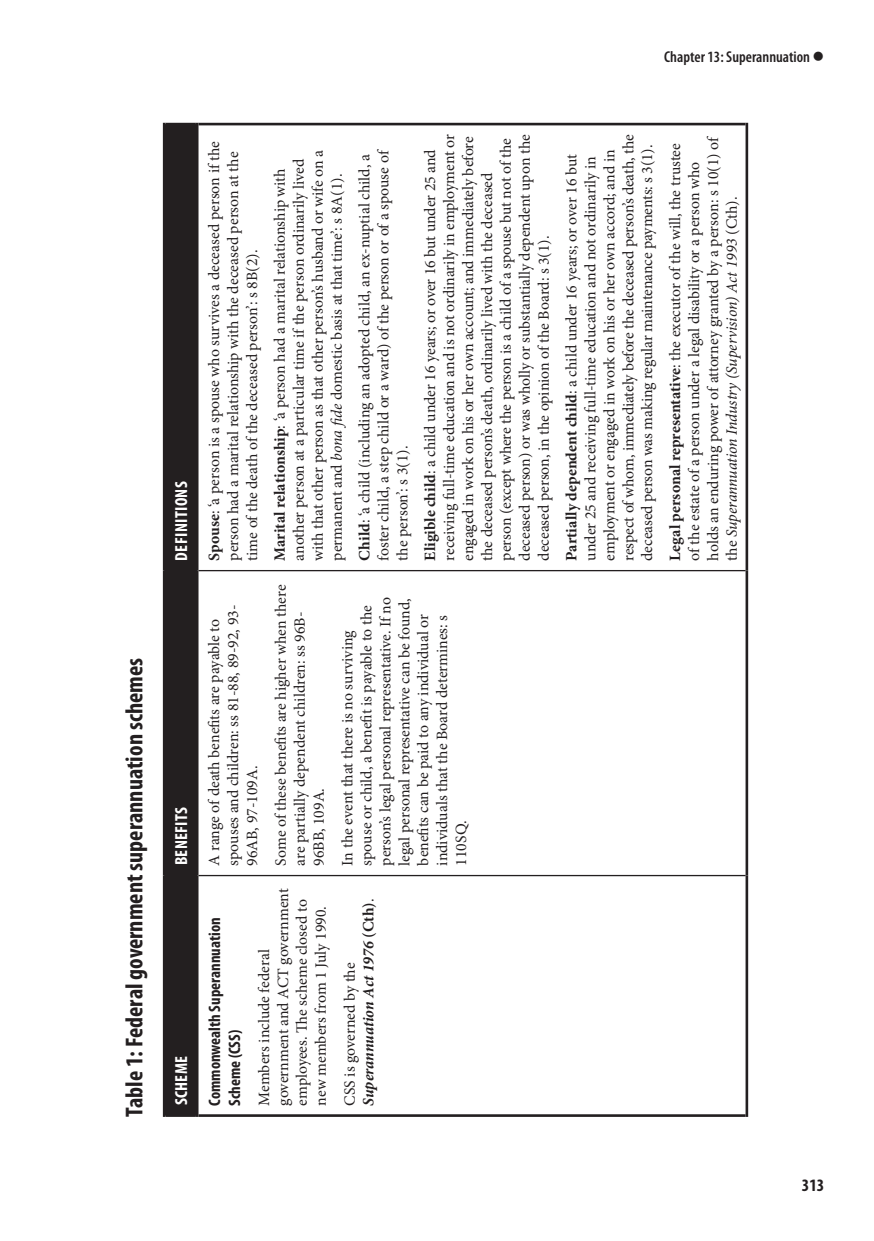
<style>
.page{position:relative;width:874px;height:1241px;background:#fff}
.page>*{position:absolute;margin:0;border:0;box-sizing:border-box;transform-origin:0 0}
.t1{font:700 condensed 24.5px "Myriad Pro";color:#231f20}
.t2{font:700 condensed 17.5px "Myriad Pro";letter-spacing:.02em;color:#fff}
.t3{font:700 condensed 17.5px "Myriad Pro";color:#231f20}
.t4{font:700 condensed 16.62px/19.9px "Myriad Pro";color:#231f20}
.t5{font:15.75px/18.9px "Minion Pro";letter-spacing:-.005em;color:#231f20}
.t6{font:italic 700 15.75px/18.9px "Minion Pro";letter-spacing:-.005em;color:#231f20}
.t7{font:600 condensed 15.75px "Myriad Pro";color:#231f20}
.s1{font-weight:700}
.s2{font-style:italic}
.s3{font-weight:400;font-style:normal}
.s4{font-style:normal}
</style>
<div class="page">
<div style="left:165px;top:125px;width:31px;height:989px;background:#231f20"></div>
<hr style="left:165px;top:874px;width:31px;height:2px;background:#231f20">
<hr style="left:165px;top:570px;width:31px;height:1px;background:#231f20">
<hr style="left:198px;top:874px;width:547px;height:2px;background:#231f20">
<hr style="left:198px;top:570px;width:547px;height:1px;background:#231f20">
<hr style="left:198px;top:1114px;width:547px;height:2px;background:#231f20">
<hr style="left:198px;top:123px;width:547px;height:2px;background:#231f20">
<hr style="left:163px;top:875px;width:2px;height:241px;background:#231f20">
<hr style="left:165px;top:1114px;width:31px;height:2px;background:#231f20">
<hr style="left:163px;top:570px;width:2px;height:305px;background:#231f20">
<hr style="left:163px;top:123px;width:2px;height:447px;background:#231f20">
<hr style="left:165px;top:123px;width:31px;height:2px;background:#231f20">
<hr style="left:196px;top:875px;width:2px;height:241px;background:#231f20">
<hr style="left:196px;top:570px;width:2px;height:305px;background:#231f20">
<hr style="left:196px;top:123px;width:2px;height:447px;background:#231f20">
<hr style="left:745px;top:875px;width:2px;height:241px;background:#231f20">
<hr style="left:745px;top:570px;width:2px;height:305px;background:#231f20">
<hr style="left:745px;top:123px;width:2px;height:447px;background:#231f20">
<h1 class="t1" style="left:119px;top:1116px;width:460px;rotate:-90deg">Table 1: Federal government superannuation schemes</h1>
<p class="t7" style="left:664px;top:47px;width:161px">Chapter 13: Superannuation ●</p>
<p class="t2" style="left:170px;top:560px;width:79px;rotate:-90deg">Definitions</p>
<p class="t2" style="left:170px;top:865px;width:59px;rotate:-90deg">Benefits</p>
<p class="t2" style="left:170px;top:1105px;width:50px;rotate:-90deg">Scheme</p>
<p class="t5" style="left:205px;top:560px;width:421px;rotate:-90deg"><span class="s1">Spouse</span>: ‘a person is a spouse who survives a deceased person if the person had a marital relationship with the deceased person at the time of the death of the deceased person’: s 8B(2).</p>
<p class="t5" style="left:271px;top:560px;width:412px;rotate:-90deg"><span class="s1">Marital relationship</span>: ‘a person had a marital relationship with another person at a particular time if the person ordinarily lived with that other person as that other person’s husband or wife on a permanent and <span class="s2">bona fide</span> domestic basis at that time’: s 8A(1).</p>
<p class="t5" style="left:355px;top:560px;width:413px;rotate:-90deg"><span class="s1">Child</span>: ‘a child (including an adopted child, an ex-nuptial child, a foster child, a step child or a ward) of the person or of a spouse of the person’: s 3(1).</p>
<p class="t5" style="left:421px;top:560px;width:428px;rotate:-90deg"><span class="s1">Eligible child</span>: a child under 16 years; or over 16 but under 25 and receiving full-time education and is not ordinarily in employment or engaged in work on his or her own account; and immediately before the deceased person’s death, ordinarily lived with the deceased person (except where the person is a child of a spouse but not of the deceased person) or was wholly or substantially dependent upon the deceased person, in the opinion of the Board: s 3(1).</p>
<p class="t5" style="left:562px;top:560px;width:427px;rotate:-90deg"><span class="s1">Partially dependent child</span>: a child under 16 years; or over 16 but under 25 and receiving full-time education and not ordinarily in employment or engaged in work on his or her own accord; and in respect of whom, immediately before the deceased person’s death, the deceased person was making regular maintenance payments: s 3(1).</p>
<p class="t5" style="left:666px;top:560px;width:426px;rotate:-90deg"><span class="s1">Legal personal representative</span>: the executor of the will, the trustee of the estate of a person under a legal disability or a person who holds an enduring power of attorney granted by a person: s 10(1) of the <span class="s2">Superannuation Industry (Supervision) Act 1993</span> (Cth).</p>
<p class="t5" style="left:205px;top:865px;width:262px;rotate:-90deg">A range of death benefits are payable to spouses and children: ss 81-88, 89-92, 93-<br>96AB, 97-109A.</p>
<p class="t5" style="left:272px;top:865px;width:282px;rotate:-90deg">Some of these benefits are higher when there are partially dependent children: ss 96B-<br>96BB, 109A.</p>
<p class="t5" style="left:338px;top:865px;width:270px;rotate:-90deg">In the event that there is no surviving spouse or child, a benefit is payable to the person’s legal personal representative. If no legal personal representative can be found, benefits can be paid to any individual or individuals that the Board determines: s 110SQ.</p>
<p class="t4" style="left:204px;top:1105px;width:189px;rotate:-90deg">Commonwealth Superannuation<br>Scheme (CSS)</p>
<p class="t5" style="left:255px;top:1105px;width:219px;rotate:-90deg">Members include federal government and ACT government employees. The scheme closed to new members from 1 July 1990.</p>
<p class="t6" style="left:340px;top:1105px;width:208px;rotate:-90deg"><span class="s3">CSS is governed by the<br></span>Superannuation Act 1976 <span class="s4">(Cth)</span><span class="s3">.</span></p>
<p class="t3" style="left:801px;top:1174px;width:24px">313</p>
</div>
